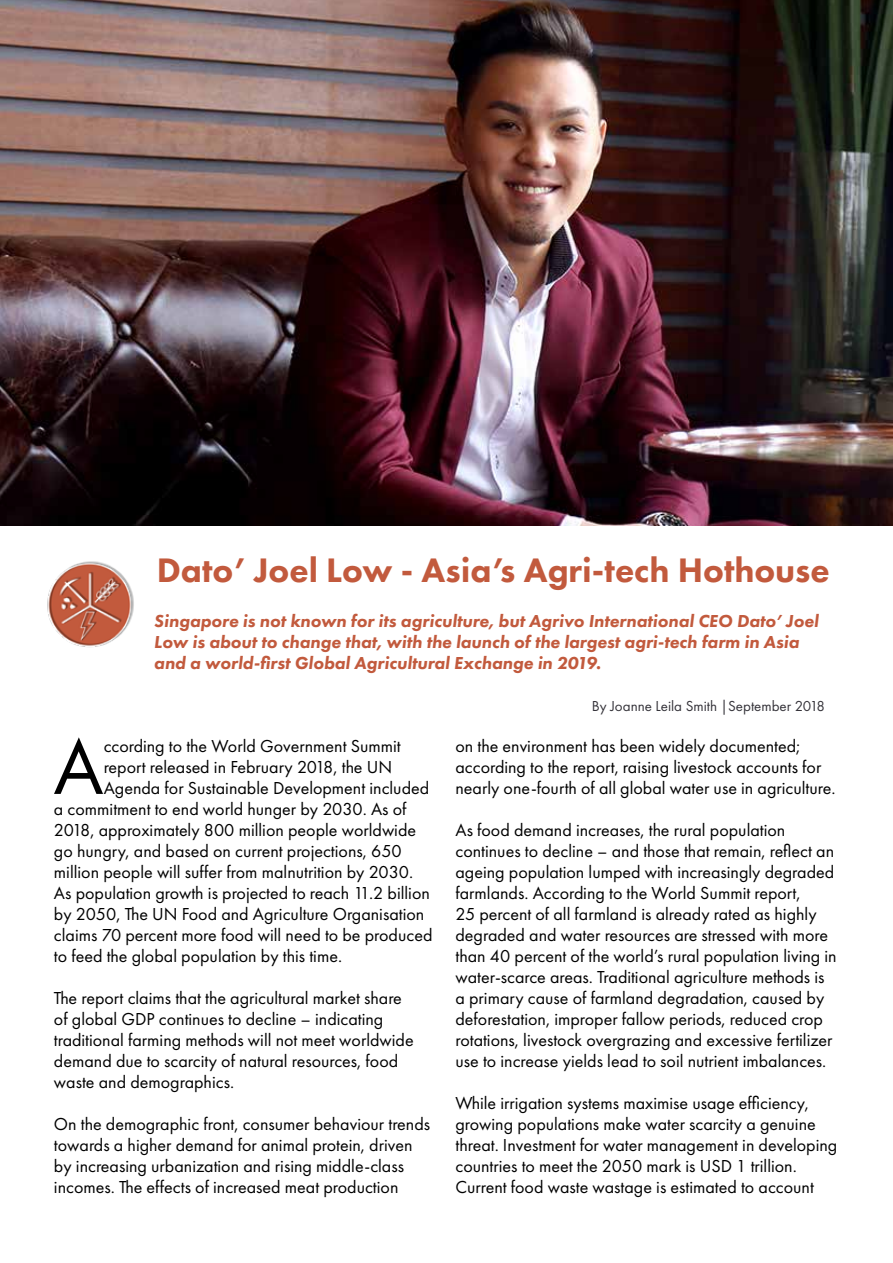
<style>
.page{position:relative;width:893px;height:1263px;background:#fff}
.page>*{position:absolute;margin:0;border:0;box-sizing:border-box;transform-origin:0 0}
.t1{font:81px "Futura PT";color:#000}
.t2{font:800 35.25px "Futura PT";color:#c25a3d}
.t3{font:18px/21px "Futura PT";color:#000}
.t4{font:italic 800 18px/21px "Futura PT";color:#c25a3d}
.t5{font:15px "Futura PT";color:#35333a}
</style>
<div class="page">
<img style="left:0;top:0;width:893px;height:525px">
<img style="left:47px;top:561px;width:87px;height:86px">
<h2 class="t2" style="left:157px;top:548px;width:675px">Dato’ Joel Low - Asia’s Agri-tech Hothouse</h2>
<p class="t4" style="left:154px;top:611px;width:666px">Singapore is not known for its agriculture, but Agrivo International CEO Dato’ Joel<br>Low is about to change that, with the launch of the largest agri-tech farm in Asia and a world-first Global Agricultural Exchange in 2019.</p>
<p class="t5" style="left:592px;top:697px;width:235px">By Joanne Leila Smith |September 2018</p>
<h1 class="t1" style="left:53px;top:719px;width:52px">A</h1>
<p class="t3" style="left:104px;top:735px;width:298px">ccording to the World Government Summit</p>
<p class="t3" style="left:104px;top:756px;width:290px">report released in February 2018, the UN</p>
<p class="t3" style="left:104px;top:777px;width:327px">Agenda for Sustainable Development included</p>
<p class="t3" style="left:54px;top:798px;width:354px">a commitment to end world hunger by 2030. As of</p>
<p class="t3" style="left:54px;top:819px;width:364px">2018, approximately 800 million people worldwide</p>
<p class="t3" style="left:54px;top:840px;width:349px">go hungry, and based on current projections, 650</p>
<p class="t3" style="left:54px;top:861px;width:361px">million people will suffer from malnutrition by 2030.</p>
<p class="t3" style="left:54px;top:882px;width:377px">As population growth is projected to reach 11.2 billion</p>
<p class="t3" style="left:54px;top:903px;width:372px">by 2050, The UN Food and Agriculture Organisation</p>
<p class="t3" style="left:54px;top:924px;width:380px">claims 70 percent more food will need to be produced</p>
<p class="t3" style="left:54px;top:945px;width:290px">to feed the global population by this time.</p>
<p class="t3" style="left:54px;top:987px;width:361px">The report claims that the agricultural market share of global GDP continues to decline – indicating traditional farming methods will not meet worldwide demand due to scarcity of natural resources, food waste and demographics.</p>
<p class="t3" style="left:54px;top:1113px;width:378px">On the demographic front, consumer behaviour trends towards a higher demand for animal protein, driven by increasing urbanization and rising middle-class incomes. The effects of increased meat production</p>
<p class="t3" style="left:455px;top:735px;width:381px">on the environment has been widely documented; according to the report, raising livestock accounts for nearly one-fourth of all global water use in agriculture.</p>
<p class="t3" style="left:455px;top:819px;width:383px">As food demand increases, the rural population continues to decline – and those that remain, reflect an ageing population lumped with increasingly degraded farmlands. According to the World Summit report,<br>25 percent of all farmland is already rated as highly degraded and water resources are stressed with more than 40 percent of the world’s rural population living in water-scarce areas. Traditional agriculture methods is a primary cause of farmland degradation, caused by deforestation, improper fallow periods, reduced crop rotations, livestock overgrazing and excessive fertilizer use to increase yields lead to soil nutrient imbalances.</p>
<p class="t3" style="left:455px;top:1092px;width:383px">While irrigation systems maximise usage efficiency, growing populations make water scarcity a genuine threat. Investment for water management in developing countries to meet the 2050 mark is USD 1 trillion.<br>Current food waste wastage is estimated to account</p>
</div>
